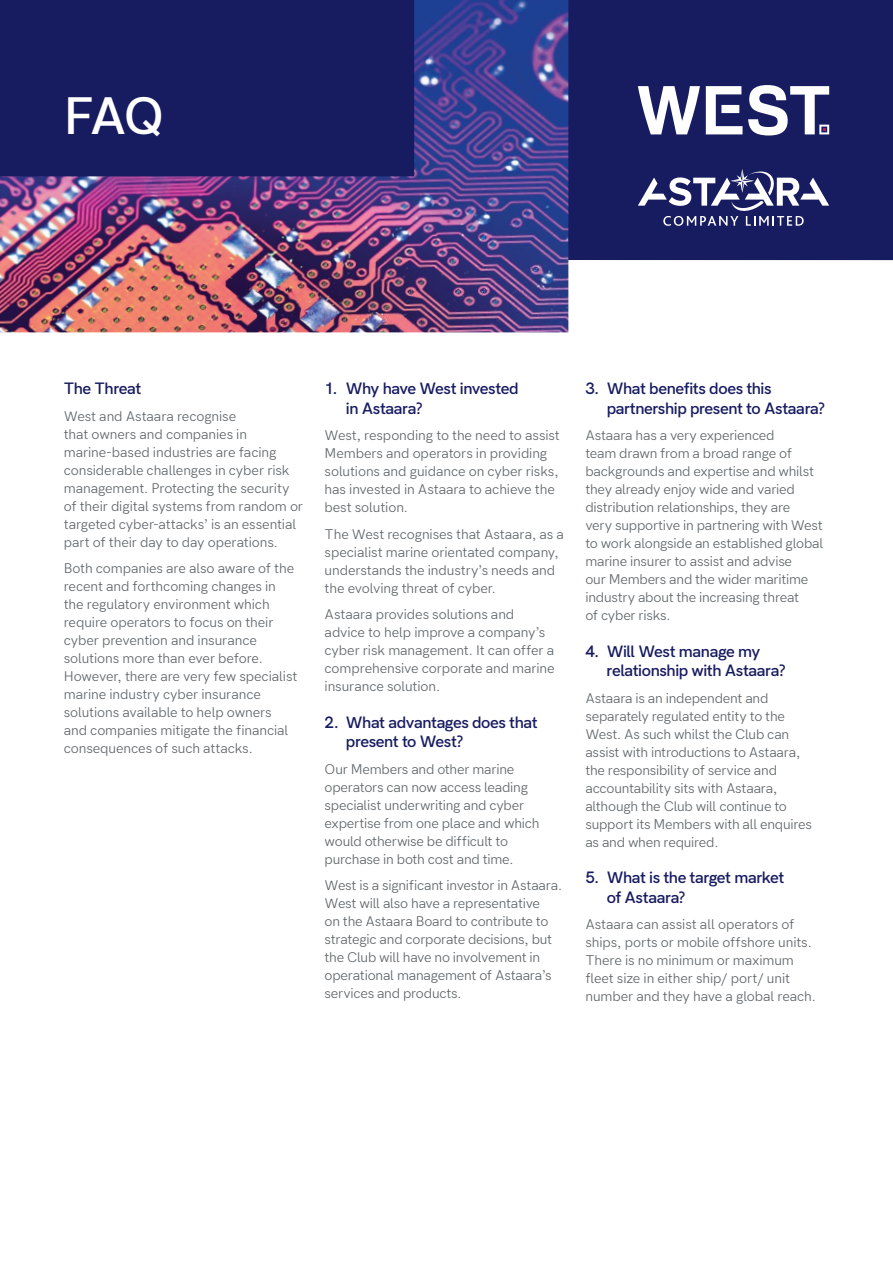
<style>
.page{position:relative;width:893px;height:1263px;background:#fff}
.page>*{position:absolute;margin:0;border:0;box-sizing:border-box;transform-origin:0 0}
.t1{font:600 48px "Hanken Grotesk";color:#fff}
.t2{font:600 15px/19.5px "Hanken Grotesk";letter-spacing:-.025em;color:#171b60}
.t3{font:12.75px/18px "Hanken Grotesk";letter-spacing:-.015em;color:#5e6367}
</style>
<div class="page">
<div style="left:568px;top:0;width:325px;height:260px;background:#171b60"></div>
<img style="left:0;top:0;width:568px;height:332px">
<svg style="left:638px;top:169px;width:191px;height:57px"></svg>
<svg style="left:638px;top:85px;width:191px;height:50px"></svg>
<h1 class="t1" style="left:64px;top:76px;width:102px">FAQ</h1>
<p class="t2" style="left:64px;top:378px;width:79px">The Threat</p>
<p class="t3" style="left:64px;top:406px;width:241px">West and Astaara recognise<br>that owners and companies in marine-based industries are facing considerable challenges in cyber risk management. Protecting the security of their digital systems from random or targeted cyber-attacks’ is an essential part of their day to day operations.</p>
<p class="t3" style="left:64px;top:558px;width:235px">Both companies are also aware of the recent and forthcoming changes in the regulatory environment which require operators to focus on their cyber prevention and insurance solutions more than ever before.<br>However, there are very few specialist marine industry cyber insurance solutions available to help owners and companies mitigate the financial consequences of such attacks.</p>
<p class="t2" style="left:346px;top:378px;width:174px;text-indent:-21px">1. Why have West invested in Astaara?</p>
<p class="t3" style="left:325px;top:425px;width:237px">West, responding to the need to assist Members and operators in providing solutions and guidance on cyber risks, has invested in Astaara to achieve the best solution.</p>
<p class="t3" style="left:325px;top:524px;width:241px">The West recognises that Astaara, as a specialist marine orientated company, understands the industry’s needs and the evolving threat of cyber.</p>
<p class="t3" style="left:325px;top:604px;width:232px">Astaara provides solutions and advice to help improve a company’s cyber risk management. It can offer a comprehensive corporate and marine insurance solution.</p>
<p class="t2" style="left:346px;top:711px;width:193px;text-indent:-21px">2. What advantages does that present to West?</p>
<p class="t3" style="left:325px;top:759px;width:216px">Our Members and other marine operators can now access leading specialist underwriting and cyber expertise from one place and which would otherwise be difficult to purchase in both cost and time.</p>
<p class="t3" style="left:325px;top:875px;width:239px">West is a significant investor in Astaara.<br>West will also have a representative<br>on the Astaara Board to contribute to strategic and corporate decisions, but the Club will have no involvement in operational management of Astaara’s services and products.</p>
<p class="t2" style="left:607px;top:378px;width:220px;text-indent:-21px">3. What benefits does this partnership present to Astaara?</p>
<p class="t3" style="left:585px;top:425px;width:239px">Astaara has a very experienced<br>team drawn from a broad range of backgrounds and expertise and whilst they already enjoy wide and varied distribution relationships, they are<br>very supportive in partnering with West to work alongside an established global marine insurer to assist and advise<br>our Members and the wider maritime industry about the increasing threat<br>of cyber risks.</p>
<p class="t2" style="left:607px;top:640px;width:181px;text-indent:-21px">4. Will West manage my relationship with Astaara?</p>
<p class="t3" style="left:585px;top:688px;width:228px">Astaara is an independent and separately regulated entity to the West. As such whilst the Club can assist with introductions to Astaara, the responsibility of service and accountability sits with Astaara, although the Club will continue to support its Members with all enquires as and when required.</p>
<p class="t2" style="left:607px;top:867px;width:179px;text-indent:-21px">5. What is the target market of Astaara?</p>
<p class="t3" style="left:585px;top:914px;width:232px">Astaara can assist all operators of ships, ports or mobile offshore units.<br>There is no minimum or maximum fleet size in either ship/ port/ unit number and they have a global reach.</p>
</div>
